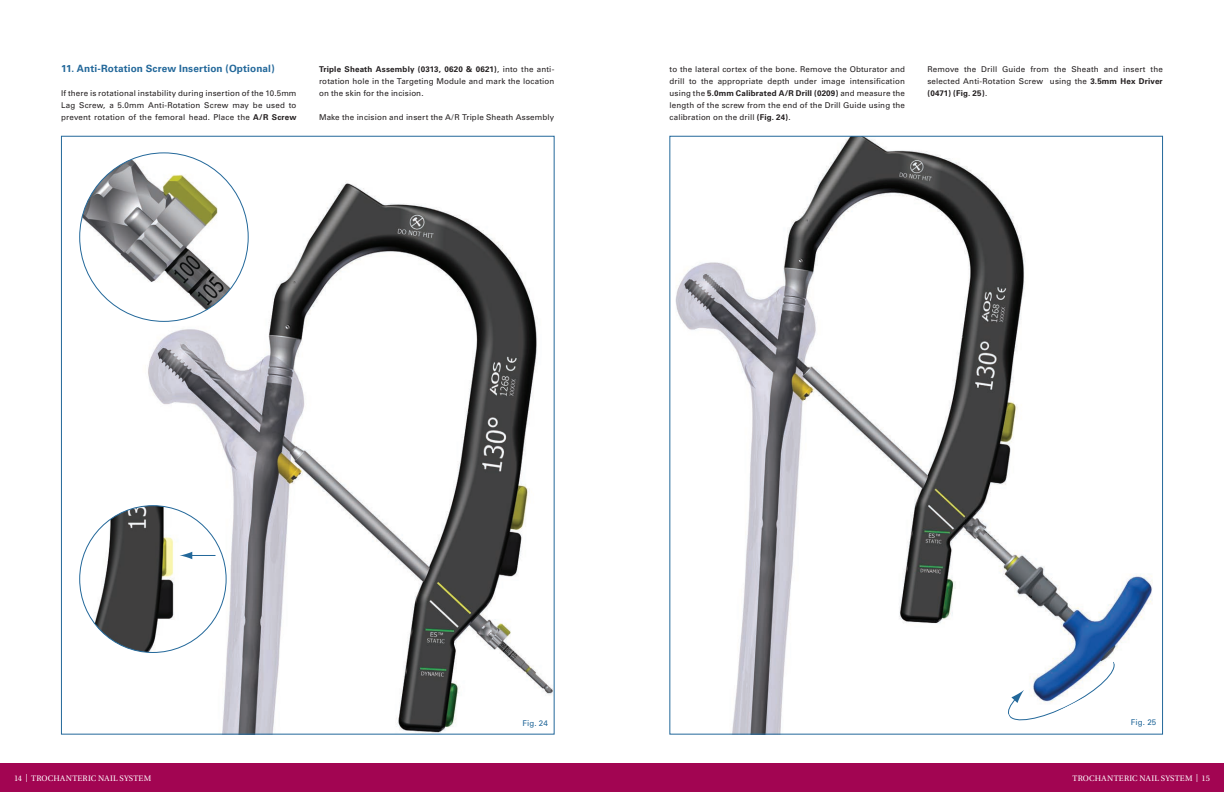
<style>
.page{position:relative;width:1224px;height:792px;background:#fff}
.page>*{position:absolute;margin:0;border:0;box-sizing:border-box;transform-origin:0 0}
.t1{font:700 10px "Univers";letter-spacing:.01em;color:#23689a}
.t2{font:8px/12px "Univers";letter-spacing:.015em;color:#231f20;text-align:justify}
.t3{font:8px "Utopia";letter-spacing:.03em;color:#fff}
.t4{font:8px "Univers";letter-spacing:.01em;color:#23689a}
.s1{font-weight:700}
</style>
<div class="page">
<div style="left:0;top:764px;width:1224px;height:28px;background:#a20552"></div>
<img style="left:675px;top:138px;width:478px;height:594px">
<img style="left:95px;top:181px;width:457px;height:551px">
<img style="left:80px;top:153px;width:168px;height:168px;border-radius:84px">
<img style="left:80px;top:506px;width:146px;height:146px;border-radius:73px">
<svg style="left:180px;top:552px;width:36px;height:7px"></svg>
<svg style="left:1006px;top:661px;width:112px;height:63px"></svg>
<p class="t1" style="left:61px;top:63px;width:215px">11. Anti-Rotation Screw Insertion (Optional)</p>
<p class="t2" style="left:61px;top:87px;width:237px">If there is rotational instability during insertion of the 10.5mm Lag Screw, a 5.0mm Anti-Rotation Screw may be used to prevent rotation of the femoral head. Place the <span class="s1">A/R Screw</span></p>
<p class="t2" style="left:319px;top:63px;width:237px"><span class="s1">Triple Sheath Assembly (0313, 0620 &amp; 0621)</span>, into the anti&shy;rotation hole in the Targeting Module and mark the location on the skin for the incision.</p>
<p class="t2" style="left:319px;top:111px;width:237px">Make the incision and insert the A/R Triple Sheath Assembly</p>
<p class="t2" style="left:670px;top:63px;width:237px">to the lateral cortex of the bone. Remove the Obturator and drill to the appropriate depth under image intensification using the <span class="s1">5.0mm Calibrated A/R Drill (0209)</span> and measure the length of the screw from the end of the Drill Guide using the calibration on the drill <span class="s1">(Fig. 24)</span>.</p>
<p class="t2" style="left:927px;top:63px;width:237px">Remove the Drill Guide from the Sheath and insert the selected Anti-Rotation Screw using the <span class="s1">3.5mm Hex Driver (0471) (Fig. 25)</span>.</p>
<p class="t4" style="left:523px;top:718px;width:27px">Fig. 24</p>
<p class="t4" style="left:1131px;top:718px;width:27px">Fig. 25</p>
<p class="t3" style="left:14px;top:774px;width:139px">14 | TROCHANTERIC NAIL SYSTEM</p>
<p class="t3" style="left:1072px;top:774px;width:139px">TROCHANTERIC NAIL SYSTEM | 15</p>
</div>
